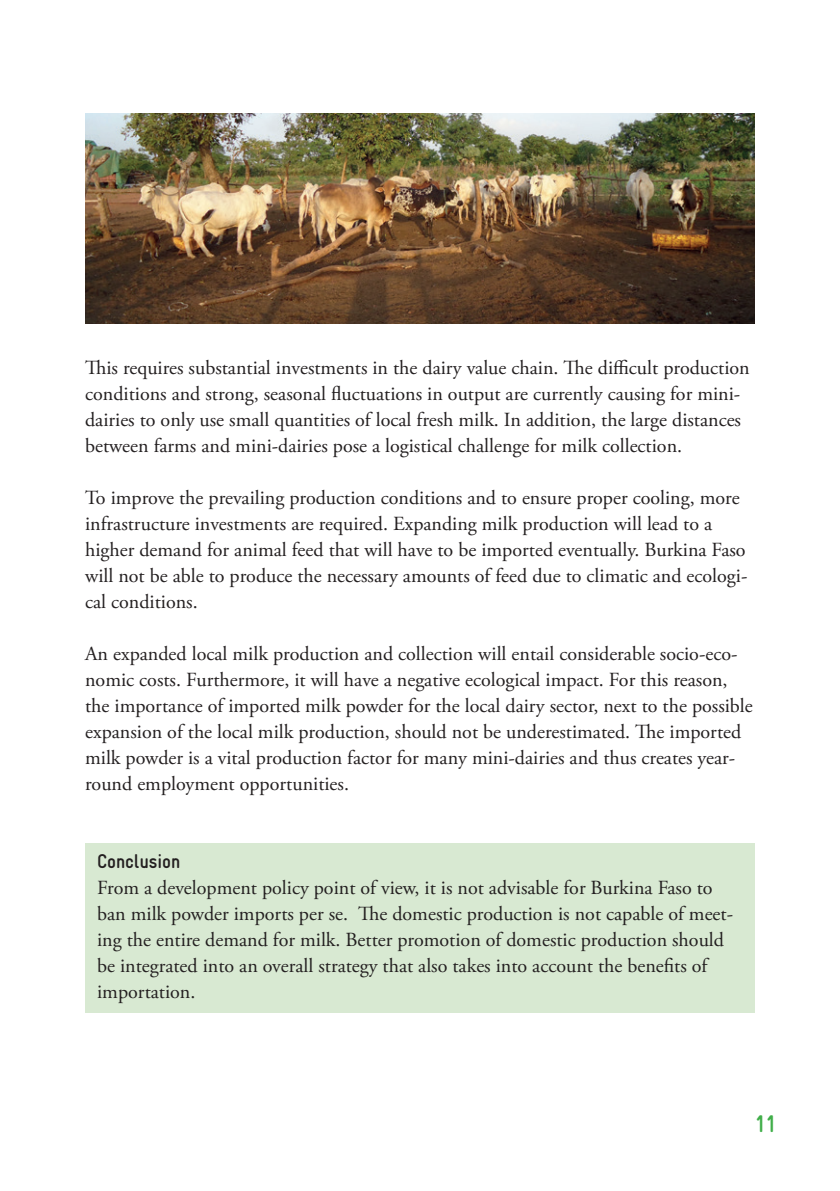
<style>
.page{position:relative;width:840px;height:1191px;background:#fff}
.page>*{position:absolute;margin:0;border:0;box-sizing:border-box;transform-origin:0 0}
.t1{font:700 condensed 24px "Gravur";color:#40ae49}
.t2{font:20px/26px "Adobe Garamond Pro";color:#231f20}
.t3{font:700 condensed 20px "Gravur";color:#231f20}
</style>
<div class="page">
<div style="left:85px;top:843px;width:669px;height:170px;background:#d8e9d2"></div>
<img style="left:85px;top:113px;width:669px;height:210px">
<p class="t2" style="left:85px;top:355px;width:665px">This requires substantial investments in the dairy value chain. The difficult production conditions and strong, seasonal fluctuations in output are currently causing for mini&shy;dairies to only use small quantities of local fresh milk. In addition, the large distances between farms and mini-dairies pose a logistical challenge for milk collection.</p>
<p class="t2" style="left:85px;top:485px;width:663px">To improve the prevailing production conditions and to ensure proper cooling, more infrastructure investments are required. Expanding milk production will lead to a higher demand for animal feed that will have to be imported eventually. Burkina Faso will not be able to produce the necessary amounts of feed due to climatic and ecologi&shy;cal conditions.</p>
<p class="t2" style="left:85px;top:641px;width:668px">An expanded local milk production and collection will entail considerable socio-eco&shy;nomic costs. Furthermore, it will have a negative ecological impact. For this reason, the importance of imported milk powder for the local dairy sector, next to the possible expansion of the local milk production, should not be underestimated. The imported milk powder is a vital production factor for many mini-dairies and thus creates year&shy;round employment opportunities.</p>
<p class="t3" style="left:97px;top:850px;width:85px">Conclusion</p>
<p class="t2" style="left:97px;top:875px;width:637px">From a development policy point of view, it is not advisable for Burkina Faso to ban milk powder imports per se. The domestic production is not capable of meet&shy;ing the entire demand for milk. Better promotion of domestic production should be integrated into an overall strategy that also takes into account the benefits of importation.</p>
<p class="t1" style="left:754px;top:1110px;width:23px">11</p>
</div>
